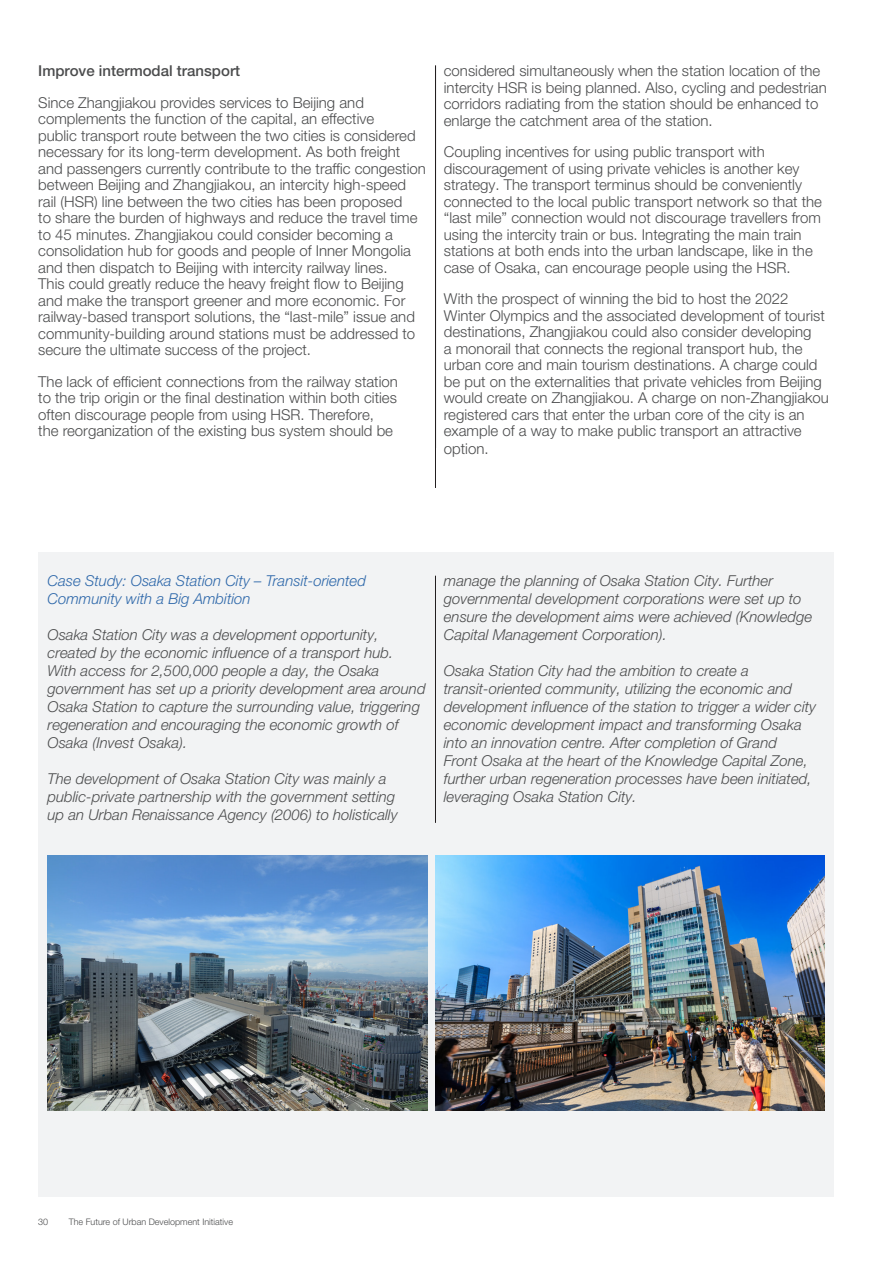
<style>
.page{position:relative;width:893px;height:1263px;background:#fff}
.page>*{position:absolute;margin:0;border:0;box-sizing:border-box;transform-origin:0 0}
.Normal_wrd_1{font:300 15px/16.5px "Helvetica Neue LT Pro";color:#4b4c4d}
.Normal_wrd_1-2{font:italic 300 15px/18px "Helvetica Neue LT Pro";color:#4b4c4d}
.t1{font:italic 300 15px/18px "Helvetica Neue LT Pro";color:#2e68aa}
.Normal_wrd_1-3{font:500 15px "Helvetica Neue LT Pro";color:#4b4c4d}
.t2{font:300 9px "Helvetica Neue LT Pro";color:#4b4c4d}
</style>
<div class="page">
<div style="left:38px;top:553px;width:795px;height:644px;background:#f2f3f4"></div>
<img style="left:47px;top:856px;width:381px;height:255px">
<img style="left:436px;top:856px;width:389px;height:255px">
<hr style="left:436px;top:65px;width:1px;height:383px;background:#231f20">
<hr style="left:435px;top:65px;width:1px;height:423px;background:#231f20">
<hr style="left:435px;top:576px;width:1px;height:247px;background:#231f20">
<p class="Normal_wrd_1-3" style="left:38px;top:62px;width:204px">Improve intermodal transport</p>
<p class="Normal_wrd_1" style="left:38px;top:94px;width:389px">Since Zhangjiakou provides services to Beijing and complements the function of the capital, an effective<br>public transport route between the two cities is considered necessary for its long-term development. As both freight and passengers currently contribute to the traffic congestion between Beijing and Zhangjiakou, an intercity high-speed rail (HSR) line between the two cities has been proposed<br>to share the burden of highways and reduce the travel time to 45 minutes. Zhangjiakou could consider becoming a consolidation hub for goods and people of Inner Mongolia and then dispatch to Beijing with intercity railway lines.<br>This could greatly reduce the heavy freight flow to Beijing and make the transport greener and more economic. For railway-based transport solutions, the “last-mile” issue and community-building around stations must be addressed to secure the ultimate success of the project.</p>
<p class="Normal_wrd_1" style="left:38px;top:373px;width:361px">The lack of efficient connections from the railway station to the trip origin or the final destination within both cities often discourage people from using HSR. Therefore, the reorganization of the existing bus system should be</p>
<p class="Normal_wrd_1" style="left:444px;top:62px;width:384px">considered simultaneously when the station location of the intercity HSR is being planned. Also, cycling and pedestrian corridors radiating from the station should be enhanced to enlarge the catchment area of the station.</p>
<p class="Normal_wrd_1" style="left:444px;top:143px;width:380px">Coupling incentives for using public transport with discouragement of using private vehicles is another key strategy. The transport terminus should be conveniently connected to the local public transport network so that the “last mile” connection would not discourage travellers from using the intercity train or bus. Integrating the main train stations at both ends into the urban landscape, like in the case of Osaka, can encourage people using the HSR.</p>
<p class="Normal_wrd_1" style="left:444px;top:290px;width:387px">With the prospect of winning the bid to host the 2022<br>Winter Olympics and the associated development of tourist destinations, Zhangjiakou could also consider developing<br>a monorail that connects the regional transport hub, the urban core and main tourism destinations. A charge could be put on the externalities that private vehicles from Beijing would create on Zhangjiakou. A charge on non-Zhangjiakou registered cars that enter the urban core of the city is an example of a way to make public transport an attractive</p>
<p class="Normal_wrd_1" style="left:444px;top:440px;width:46px">option.</p>
<p class="t1" style="left:48px;top:572px;width:320px">Case Study: Osaka Station City – Transit-oriented<br>Community with a Big Ambition</p>
<p class="Normal_wrd_1-2" style="left:48px;top:626px;width:380px">Osaka Station City was a development opportunity, created by the economic influence of a transport hub.<br>With access for 2,500,000 people a day, the Osaka government has set up a priority development area around Osaka Station to capture the surrounding value, triggering regeneration and encouraging the economic growth of Osaka (Invest Osaka).</p>
<p class="Normal_wrd_1-2" style="left:48px;top:770px;width:352px">The development of Osaka Station City was mainly a public-private partnership with the government setting up an Urban Renaissance Agency (2006) to holistically</p>
<p class="Normal_wrd_1-2" style="left:444px;top:572px;width:370px">manage the planning of Osaka Station City. Further governmental development corporations were set up to ensure the development aims were achieved (Knowledge Capital Management Corporation).</p>
<p class="Normal_wrd_1-2" style="left:444px;top:662px;width:374px">Osaka Station City had the ambition to create a transit-oriented community, utilizing the economic and development influence of the station to trigger a wider city economic development impact and transforming Osaka into an innovation centre. After completion of Grand<br>Front Osaka at the heart of the Knowledge Capital Zone, further urban regeneration processes have been initiated, leveraging Osaka Station City.</p>
<p class="t2" style="left:38px;top:1216px;width:12px">30</p>
<p class="t2" style="left:69px;top:1216px;width:166px">The Future of Urban Development Initiative</p>
</div>
